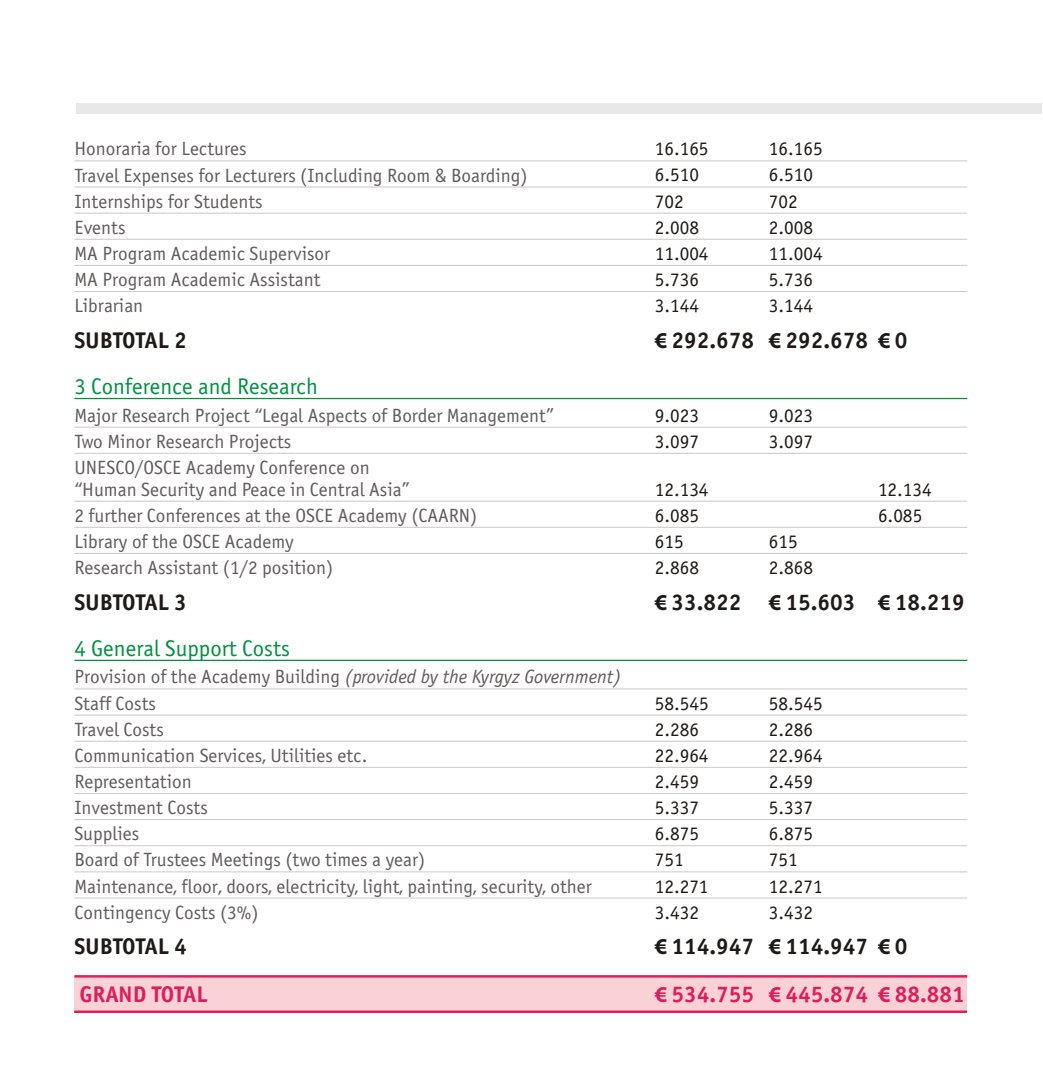
<style>
.page{position:relative;width:1043px;height:1092px;background:#fff}
.page>*{position:absolute;margin:0;border:0;box-sizing:border-box;transform-origin:0 0}
.t1{font:700 22.75px "Officina Sans CTT";color:#1f1a17}
.t2{font:22.75px "Officina Sans CTT";color:#009140}
.t3{font:700 22.75px "Officina Sans CTT";color:#db1f5c}
.t4{font:19.25px/26.1px "Officina Sans CTT";color:#615c5c}
.t5{font:19.25px "Officina Sans CTT";color:#1f1a17}
.s1{font-family:"Myriad Pro"}
.s2{font-style:italic}
</style>
<div class="page">
<div style="left:76px;top:103px;width:966px;height:11px;background:#e8e8e8"></div>
<div style="left:74px;top:976px;width:893px;height:36px;background:#fad1d4"></div>
<hr style="left:74px;top:398px;width:893px;height:1px;background:#009140">
<hr style="left:74px;top:160px;width:893px;height:1px;background:#c9c9c9">
<hr style="left:74px;top:187px;width:893px;height:1px;background:#c9c9c9">
<hr style="left:74px;top:213px;width:893px;height:1px;background:#c9c9c9">
<hr style="left:74px;top:239px;width:893px;height:1px;background:#c9c9c9">
<hr style="left:74px;top:265px;width:893px;height:1px;background:#c9c9c9">
<hr style="left:74px;top:660px;width:893px;height:1px;background:#009140">
<hr style="left:74px;top:291px;width:893px;height:1px;background:#c9c9c9">
<hr style="left:74px;top:427px;width:893px;height:1px;background:#c9c9c9">
<hr style="left:74px;top:453px;width:893px;height:1px;background:#c9c9c9">
<hr style="left:74px;top:501px;width:893px;height:1px;background:#c9c9c9">
<hr style="left:74px;top:527px;width:893px;height:1px;background:#c9c9c9">
<hr style="left:74px;top:553px;width:893px;height:1px;background:#c9c9c9">
<hr style="left:74px;top:689px;width:893px;height:1px;background:#c9c9c9">
<hr style="left:74px;top:715px;width:893px;height:1px;background:#c9c9c9">
<hr style="left:74px;top:741px;width:893px;height:1px;background:#c9c9c9">
<hr style="left:74px;top:767px;width:893px;height:1px;background:#c9c9c9">
<hr style="left:74px;top:793px;width:893px;height:1px;background:#c9c9c9">
<hr style="left:74px;top:819px;width:893px;height:1px;background:#c9c9c9">
<hr style="left:74px;top:845px;width:893px;height:1px;background:#c9c9c9">
<hr style="left:74px;top:872px;width:893px;height:1px;background:#c9c9c9">
<hr style="left:74px;top:898px;width:893px;height:1px;background:#c9c9c9">
<hr style="left:74px;top:975px;width:893px;height:3px;background:#db1f5c">
<hr style="left:74px;top:1011px;width:893px;height:2px;background:#db1f5c">
<p class="t4" style="left:74px;top:138px;width:455px">Honoraria for Lectures<br>Travel Expenses for Lecturers (Including Room &amp; Boarding)<br>Internships for Students<br>Events<br>MA Program Academic Supervisor<br>MA Program Academic Assistant<br>Librarian</p>
<p class="t5" style="left:655px;top:142px;width:55px">16.165</p>
<p class="t5" style="left:769px;top:142px;width:55px">16.165</p>
<p class="t5" style="left:655px;top:168px;width:46px">6.510</p>
<p class="t5" style="left:769px;top:168px;width:46px">6.510</p>
<p class="t5" style="left:655px;top:194px;width:30px">702</p>
<p class="t5" style="left:769px;top:194px;width:30px">702</p>
<p class="t5" style="left:655px;top:221px;width:46px">2.008</p>
<p class="t5" style="left:769px;top:221px;width:46px">2.008</p>
<p class="t5" style="left:655px;top:247px;width:55px">11.004</p>
<p class="t5" style="left:769px;top:247px;width:55px">11.004</p>
<p class="t5" style="left:655px;top:273px;width:46px">5.736</p>
<p class="t5" style="left:769px;top:273px;width:46px">5.736</p>
<p class="t5" style="left:655px;top:299px;width:46px">3.144</p>
<p class="t5" style="left:769px;top:299px;width:46px">3.144</p>
<p class="t1" style="left:74px;top:332px;width:114px">SUBTOTAL 2</p>
<p class="t1" style="left:655px;top:332px;width:254px"><span class="s1">ˆ</span> 292.678 <span class="s1">ˆ</span> 292.678 <span class="s1">ˆ</span> 0</p>
<p class="t2" style="left:74px;top:379px;width:245px">3 Conference and Research</p>
<p class="t4" style="left:74px;top:404px;width:481px">Major Research Project “Legal Aspects of Border Management”<br>Two Minor Research Projects<br>UNESCO/OSCE Academy Conference on</p>
<p class="t4" style="left:74px;top:478px;width:404px">“Human Security and Peace in Central Asia”<br>2 further Conferences at the OSCE Academy (CAARN)<br>Library of the OSCE Academy<br>Research Assistant (1/2 position)</p>
<p class="t5" style="left:655px;top:408px;width:46px">9.023</p>
<p class="t5" style="left:769px;top:408px;width:46px">9.023</p>
<p class="t5" style="left:655px;top:435px;width:46px">3.097</p>
<p class="t5" style="left:769px;top:435px;width:46px">3.097</p>
<p class="t5" style="left:655px;top:482px;width:55px">12.134</p>
<p class="t5" style="left:878px;top:482px;width:55px">12.134</p>
<p class="t5" style="left:655px;top:509px;width:46px">6.085</p>
<p class="t5" style="left:878px;top:509px;width:46px">6.085</p>
<p class="t5" style="left:655px;top:535px;width:30px">615</p>
<p class="t5" style="left:769px;top:535px;width:30px">615</p>
<p class="t5" style="left:655px;top:561px;width:46px">2.868</p>
<p class="t5" style="left:769px;top:561px;width:46px">2.868</p>
<p class="t1" style="left:74px;top:594px;width:114px">SUBTOTAL 3</p>
<p class="t1" style="left:655px;top:594px;width:311px"><span class="s1">ˆ</span> 33.822 <span class="s1">ˆ</span> 15.603 <span class="s1">ˆ</span> 18.219</p>
<p class="t2" style="left:74px;top:641px;width:217px">4 General Support Costs</p>
<p class="t4" style="left:74px;top:666px;width:549px">Provision of the Academy Building <span class="s2">(provided by the Kyrgyz Government)<br></span>Staff Costs<br>Travel Costs<br>Communication Services, Utilities etc.<br>Representation<br>Investment Costs<br>Supplies<br>Board of Trustees Meetings (two times a year)<br>Maintenance, floor, doors, electricity, light, painting, security, other<br>Contingency Costs (3%)</p>
<p class="t5" style="left:655px;top:696px;width:55px">58.545</p>
<p class="t5" style="left:769px;top:696px;width:55px">58.545</p>
<p class="t5" style="left:655px;top:723px;width:46px">2.286</p>
<p class="t5" style="left:769px;top:723px;width:46px">2.286</p>
<p class="t5" style="left:655px;top:749px;width:55px">22.964</p>
<p class="t5" style="left:769px;top:749px;width:55px">22.964</p>
<p class="t5" style="left:655px;top:775px;width:46px">2.459</p>
<p class="t5" style="left:769px;top:775px;width:46px">2.459</p>
<p class="t5" style="left:655px;top:801px;width:46px">5.337</p>
<p class="t5" style="left:769px;top:801px;width:46px">5.337</p>
<p class="t5" style="left:655px;top:827px;width:46px">6.875</p>
<p class="t5" style="left:769px;top:827px;width:46px">6.875</p>
<p class="t5" style="left:655px;top:853px;width:30px">751</p>
<p class="t5" style="left:769px;top:853px;width:30px">751</p>
<p class="t5" style="left:655px;top:879px;width:55px">12.271</p>
<p class="t5" style="left:769px;top:879px;width:55px">12.271</p>
<p class="t5" style="left:655px;top:905px;width:46px">3.432</p>
<p class="t5" style="left:769px;top:905px;width:46px">3.432</p>
<p class="t1" style="left:74px;top:939px;width:114px">SUBTOTAL 4</p>
<p class="t1" style="left:655px;top:939px;width:254px"><span class="s1">ˆ</span> 114.947 <span class="s1">ˆ</span> 114.947 <span class="s1">ˆ</span> 0</p>
<p class="t3" style="left:79px;top:986px;width:130px">GRAND TOTAL</p>
<p class="t3" style="left:655px;top:986px;width:311px"><span class="s1">ˆ</span> 534.755 <span class="s1">ˆ</span> 445.874 <span class="s1">ˆ</span> 88.881</p>
</div>
